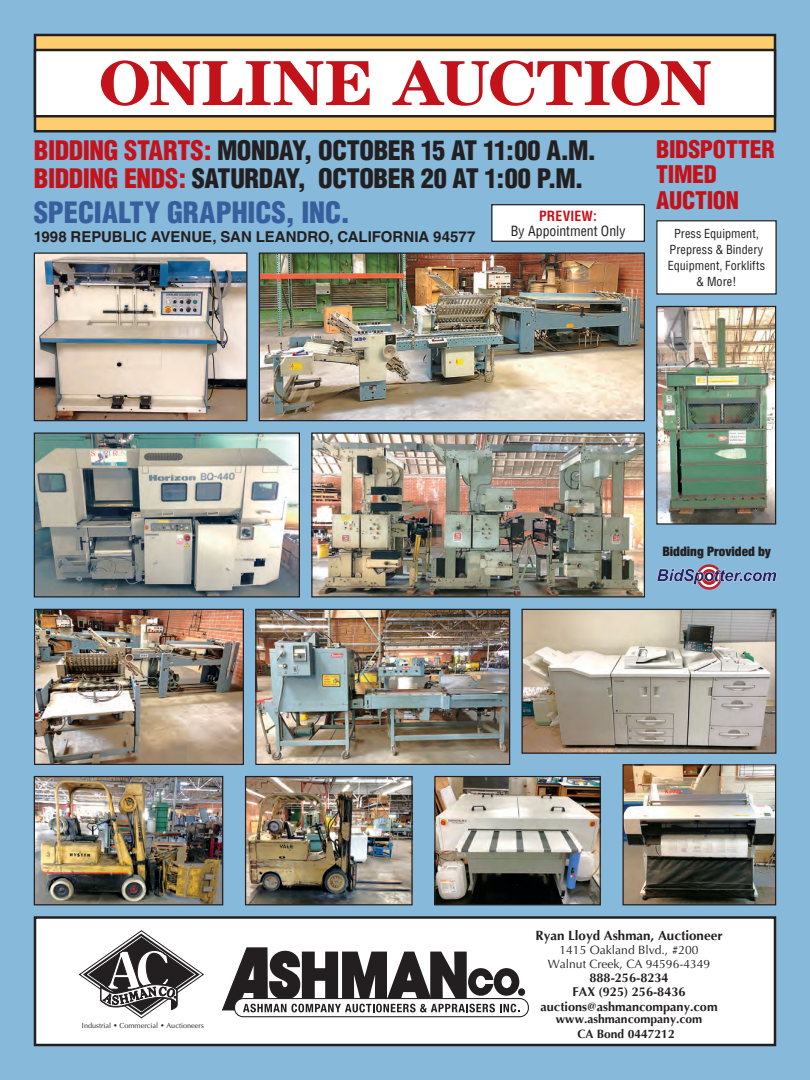
<style>
.page{position:relative;width:810px;height:1080px;background:#87b9da}
.page>*{position:absolute;margin:0;border:0;box-sizing:border-box;transform-origin:0 0}
.t1{font:700 63.75px "Century";letter-spacing:-.025em;color:#c4121a;scale:1.07 1}
.t2{font:900 condensed 28.75px "Helvetica";letter-spacing:-.005em;color:#375e9d}
.t3{font:900 condensed 26.25px "Helvetica";letter-spacing:-.02em;color:#231f20}
.t4{font:900 condensed 23.75px/25.5px "Helvetica";letter-spacing:-.01em;color:#c4121a}
.t5{font:700 15px "Helvetica";color:#231f20}
.t6{font:condensed 13.75px/15px "Helvetica";color:#231f20;text-align:center}
.t7{font:700 13.38px "Optima";color:#231f20}
.t8{font:900 condensed 13.12px "Helvetica Neue";color:#231f20}
.t9{font:700 12.75px/14.4px "Optima";color:#231f20;text-align:center}
.t10{font:condensed 12.25px/16px "Helvetica";letter-spacing:.005em;color:#231f20;text-align:center}
.t11{font:12.12px/13.8px "Optima";color:#231f20;text-align:center}
.t12{font:700 12.12px/15px "Optima";color:#231f20;text-align:center}
.t13{font:7.38px "Optima";color:#231f20}
.s1{color:#c4121a}
.s2{font-weight:700;color:#c4121a}
.s3{font-family:"Helvetica"}
</style>
<div class="page">
<div style="left:35px;top:918px;width:740px;height:127px;background:#fff"></div>
<div style="left:518px;top:988px;width:7px;height:8px;border:2px solid #231f20;border-radius:50%"></div>
<div style="left:235px;top:999px;width:293px;height:18px;background:linear-gradient(to right,#fdfdfd,#fff);border-radius:9px"></div>
<div style="left:234px;top:998px;width:295px;height:19px;border:1px solid #231f20;border-radius:9px"></div>
<svg style="left:222px;top:947px;width:302px;height:65px"></svg>
<svg style="left:78px;top:930px;width:126px;height:89px"></svg>
<div style="left:34px;top:916px;width:742px;height:130px;border:2px solid #231f20"></div>
<svg style="left:697px;top:564px;width:25px;height:26px"></svg>
<div style="left:699px;top:567px;width:20px;height:20px;background:#fff;border-radius:50%"></div>
<svg style="left:657px;top:569px;width:120px;height:16px"></svg>
<div style="left:35px;top:35px;width:740px;height:96px;background:#fecd70"></div>
<div style="left:34px;top:34px;width:742px;height:98px;border:2px solid #231f20"></div>
<div style="left:35px;top:50px;width:740px;height:66px;background:#fff"></div>
<div style="left:34px;top:49px;width:742px;height:69px;border:2px solid #231f20"></div>
<img style="left:436px;top:778px;width:163px;height:125px">
<div style="left:434px;top:776px;width:167px;height:129px;border:1px solid #231f20"></div>
<img style="left:523px;top:611px;width:251px;height:141px">
<div style="left:521px;top:609px;width:255px;height:145px;border:1px solid #231f20"></div>
<img style="left:36px;top:611px;width:206px;height:152px">
<div style="left:34px;top:609px;width:210px;height:156px;border:1px solid #231f20"></div>
<img style="left:257px;top:611px;width:251px;height:152px">
<div style="left:255px;top:609px;width:255px;height:156px;border:1px solid #231f20"></div>
<img style="left:624px;top:766px;width:150px;height:137px">
<div style="left:622px;top:764px;width:154px;height:141px;border:1px solid #231f20"></div>
<img style="left:247px;top:778px;width:164px;height:125px">
<div style="left:245px;top:776px;width:168px;height:129px;border:1px solid #231f20"></div>
<img style="left:36px;top:778px;width:185px;height:125px">
<div style="left:34px;top:776px;width:189px;height:129px;border:1px solid #231f20"></div>
<div style="left:492px;top:205px;width:152px;height:36px;background:#fff"></div>
<div style="left:491px;top:204px;width:154px;height:38px;border:1px solid #231f20"></div>
<img style="left:36px;top:254px;width:210px;height:165px">
<div style="left:34px;top:252px;width:214px;height:169px;border:1px solid #231f20"></div>
<img style="left:261px;top:254px;width:382px;height:165px">
<div style="left:259px;top:252px;width:386px;height:169px;border:1px solid #231f20"></div>
<img style="left:658px;top:308px;width:116px;height:215px">
<div style="left:656px;top:306px;width:120px;height:219px;border:1px solid #231f20"></div>
<img style="left:36px;top:434px;width:262px;height:162px">
<div style="left:34px;top:432px;width:266px;height:166px;border:1px solid #231f20"></div>
<img style="left:313px;top:434px;width:330px;height:162px">
<div style="left:311px;top:432px;width:334px;height:166px;border:1px solid #231f20"></div>
<div style="left:657px;top:221px;width:119px;height:73px;background:#fff"></div>
<div style="left:656px;top:220px;width:121px;height:75px;border:1px solid #231f20"></div>
<p class="t1" style="left:98px;top:45px;width:575px">ONLINE AUCTION</p>
<p class="t3" style="left:34px;top:133px;width:564px"><span class="s1">BIDDING STARTS:</span> MONDAY, OCTOBER 15 AT 11:00 A.M.</p>
<p class="t3" style="left:34px;top:162px;width:551px"><span class="s1">BIDDING ENDS:</span> SATURDAY, OCTOBER 20 AT 1:00 P.M.</p>
<p class="t6" style="left:511px;top:208px;width:116px"><span class="s2">PREVIEW:<br></span>By Appointment Only</p>
<p class="t4" style="left:656px;top:136px;width:120px">BIDSPOTTER<br>TIMED<br>AUCTION</p>
<p class="t2" style="left:34px;top:194px;width:318px">SPECIALTY GRAPHICS, INC.</p>
<p class="t5" style="left:34px;top:227px;width:443px">1998 REPUBLIC AVENUE, SAN LEANDRO, CALIFORNIA 94577</p>
<p class="t10" style="left:668px;top:226px;width:99px">Press Equipment,<br>Prepress &amp; Bindery<br>Equipment, Forklifts &amp; More!</p>
<p class="t13" style="left:82px;top:1021px;width:123px">Industrial <span class="s3">•</span> Commercial <span class="s3">•</span> Auctioneers</p>
<p class="t8" style="left:663px;top:543px;width:110px">Bidding Provided by</p>
<p class="t7" style="left:536px;top:927px;width:189px">Ryan Lloyd Ashman, Auctioneer</p>
<p class="t11" style="left:548px;top:943px;width:164px">1415 Oakland Blvd., #200<br>Walnut Creek, CA 94596-4349</p>
<p class="t9" style="left:541px;top:971px;width:179px">888-256-8234<br>FAX (925) 256-8436 auctions@ashmancompany.com</p>
<p class="t12" style="left:556px;top:1012px;width:148px">www.ashmancompany.com<br>CA Bond 0447212</p>
</div>
